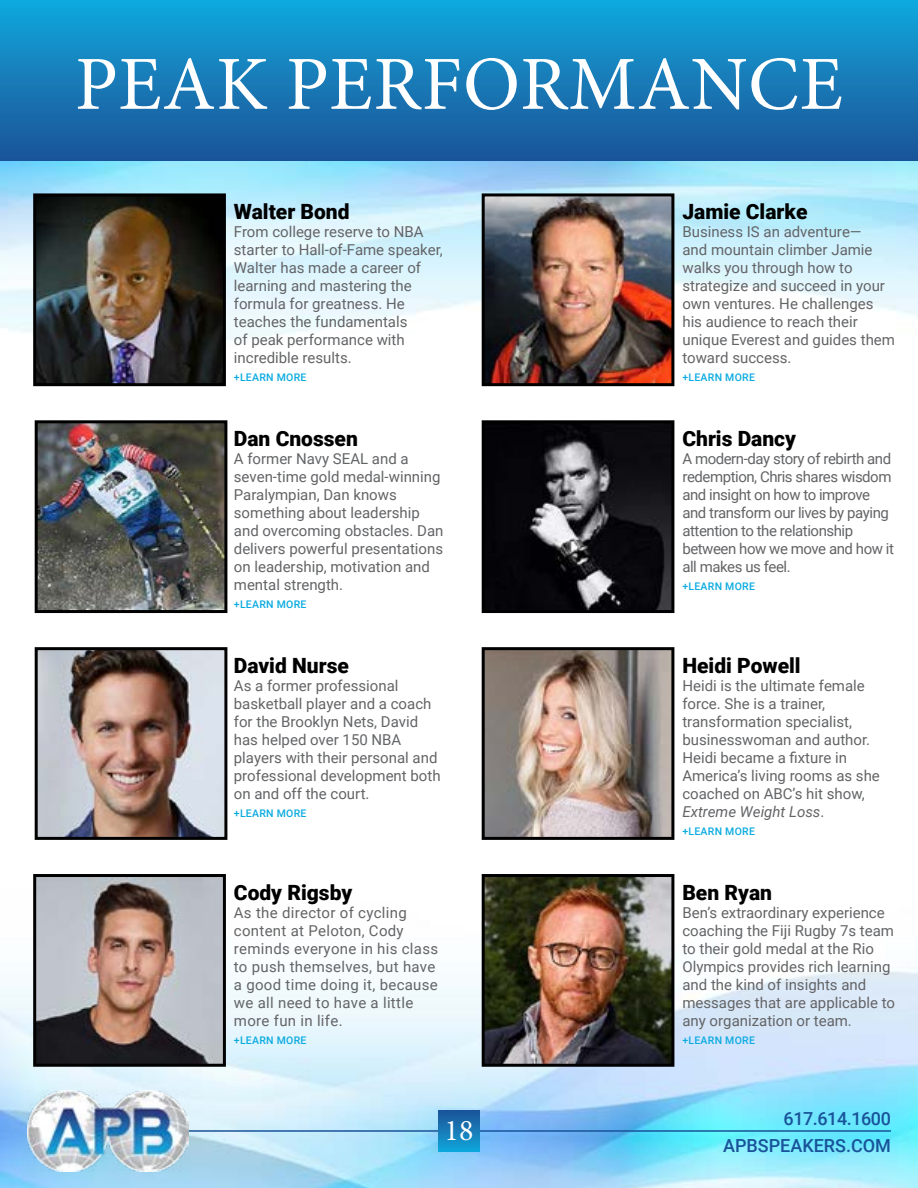
<style>
.page{position:relative;width:918px;height:1188px;background:#fff}
.page>*{position:absolute;margin:0;border:0;box-sizing:border-box;transform-origin:0 0}
.t1{font:76.5px "Minion Pro";letter-spacing:.01em;color:#fff}
.t2{font:30px "Minion Pro";color:#fff}
.t3{font:900 21px "Roboto";color:#000}
.t4{font:500 18px/27px "Roboto";color:#195399;text-align:right}
.t5{font:15px/18px "Roboto";color:#636466}
.t6{font:15px/18px "Roboto";letter-spacing:-.03em;color:#636466}
.t7{font:15px/18px "Roboto";letter-spacing:.02em;color:#636466}
.t8{font:500 10.5px "Roboto";letter-spacing:.025em;color:#0babe0}
.s1{font-style:italic}
</style>
<div class="page">
<img style="left:0;top:874px;width:918px;height:314px">
<img style="left:0;top:160px;width:918px;height:187px">
<div style="left:0;top:0;width:918px;height:160px;background:linear-gradient(to bottom,#10a8dc,#1c5397)"></div>
<hr style="left:169px;top:1130px;width:722px;height:2px;background:#195399">
<img style="left:27px;top:1090px;width:161px;height:82px">
<div style="left:438px;top:1111px;width:42px;height:40px;background:linear-gradient(to bottom,#1c5497,#11a2d7)"></div>
<img style="left:37px;top:197px;width:185px;height:185px">
<div style="left:33px;top:193px;width:193px;height:193px;border:3px solid #000"></div>
<img style="left:39px;top:424px;width:184px;height:185px">
<div style="left:35px;top:420px;width:192px;height:193px;border:3px solid #000"></div>
<img style="left:39px;top:651px;width:184px;height:185px">
<div style="left:35px;top:647px;width:192px;height:193px;border:3px solid #000"></div>
<img style="left:37px;top:878px;width:185px;height:185px">
<div style="left:33px;top:874px;width:193px;height:193px;border:3px solid #000"></div>
<img style="left:486px;top:197px;width:184px;height:185px">
<div style="left:482px;top:193px;width:192px;height:193px;border:3px solid #000"></div>
<img style="left:486px;top:424px;width:184px;height:185px">
<div style="left:482px;top:420px;width:192px;height:193px;border:3px solid #000"></div>
<img style="left:486px;top:651px;width:184px;height:185px">
<div style="left:482px;top:647px;width:192px;height:193px;border:3px solid #000"></div>
<img style="left:486px;top:878px;width:184px;height:185px">
<div style="left:482px;top:874px;width:192px;height:193px;border:3px solid #000"></div>
<h1 class="t1" style="left:75px;top:33px;width:770px">PEAK PERFORMANCE</h1>
<h3 class="t3" style="left:234px;top:197px;width:117px">Walter Bond</h3>
<p class="t5" style="left:234px;top:222px;width:210px">From college reserve to NBA starter to Hall-of-Fame speaker,<br>Walter has made a career of learning and mastering the formula for greatness. He teaches the fundamentals<br>of peak performance with incredible results.</p>
<p class="t8" style="left:234px;top:370px;width:74px">+LEARN MORE</p>
<h3 class="t3" style="left:234px;top:424px;width:125px">Dan Cnossen</h3>
<p class="t5" style="left:234px;top:449px;width:211px">A former Navy SEAL and a seven-time gold medal-winning<br>Paralympian, Dan knows something about leadership and overcoming obstacles. Dan delivers powerful presentations on leadership, motivation and mental strength.</p>
<p class="t8" style="left:234px;top:597px;width:74px">+LEARN MORE</p>
<h3 class="t3" style="left:234px;top:651px;width:116px">David Nurse</h3>
<p class="t5" style="left:234px;top:676px;width:208px">As a former professional basketball player and a coach for the Brooklyn Nets, David has helped over 150 NBA players with their personal and professional development both on and off the court.</p>
<p class="t8" style="left:234px;top:806px;width:74px">+LEARN MORE</p>
<h3 class="t3" style="left:234px;top:878px;width:120px">Cody Rigsby</h3>
<p class="t7" style="left:234px;top:903px;width:206px">As the director of cycling content at Peloton, Cody reminds everyone in his class to push themselves, but have a good time doing it, because we all need to have a little more fun in life.</p>
<p class="t8" style="left:234px;top:1033px;width:74px">+LEARN MORE</p>
<h2 class="t2" style="left:444px;top:1111px;width:31px">18</h2>
<h3 class="t3" style="left:682px;top:197px;width:127px">Jamie Clarke</h3>
<p class="t5" style="left:682px;top:222px;width:214px">Business IS an adventure—<br>and mountain climber Jamie walks you through how to strategize and succeed in your own ventures. He challenges his audience to reach their unique Everest and guides them toward success.</p>
<p class="t8" style="left:682px;top:370px;width:74px">+LEARN MORE</p>
<h3 class="t3" style="left:682px;top:424px;width:115px">Chris Dancy</h3>
<p class="t6" style="left:682px;top:449px;width:213px">A modern-day story of rebirth and redemption, Chris shares wisdom and insight on how to improve and transform our lives by paying attention to the relationship between how we move and how it all makes us feel.</p>
<p class="t8" style="left:682px;top:579px;width:74px">+LEARN MORE</p>
<h3 class="t3" style="left:682px;top:651px;width:120px">Heidi Powell</h3>
<p class="t5" style="left:682px;top:676px;width:199px">Heidi is the ultimate female force. She is a trainer, transformation specialist, businesswoman and author.<br>Heidi became a fixture in<br>America’s living rooms as she coached on ABC’s hit show,<br><span class="s1">Extreme Weight Loss</span>.</p>
<p class="t8" style="left:682px;top:824px;width:74px">+LEARN MORE</p>
<h3 class="t3" style="left:682px;top:878px;width:91px">Ben Ryan</h3>
<p class="t5" style="left:682px;top:903px;width:214px">Ben’s extraordinary experience coaching the Fiji Rugby 7s team to their gold medal at the Rio<br>Olympics provides rich learning and the kind of insights and messages that are applicable to any organization or team.</p>
<p class="t8" style="left:682px;top:1033px;width:74px">+LEARN MORE</p>
<p class="t4" style="left:723px;top:1104px;width:169px">617.614.1600<br>APBSPEAKERS.COM</p>
</div>
